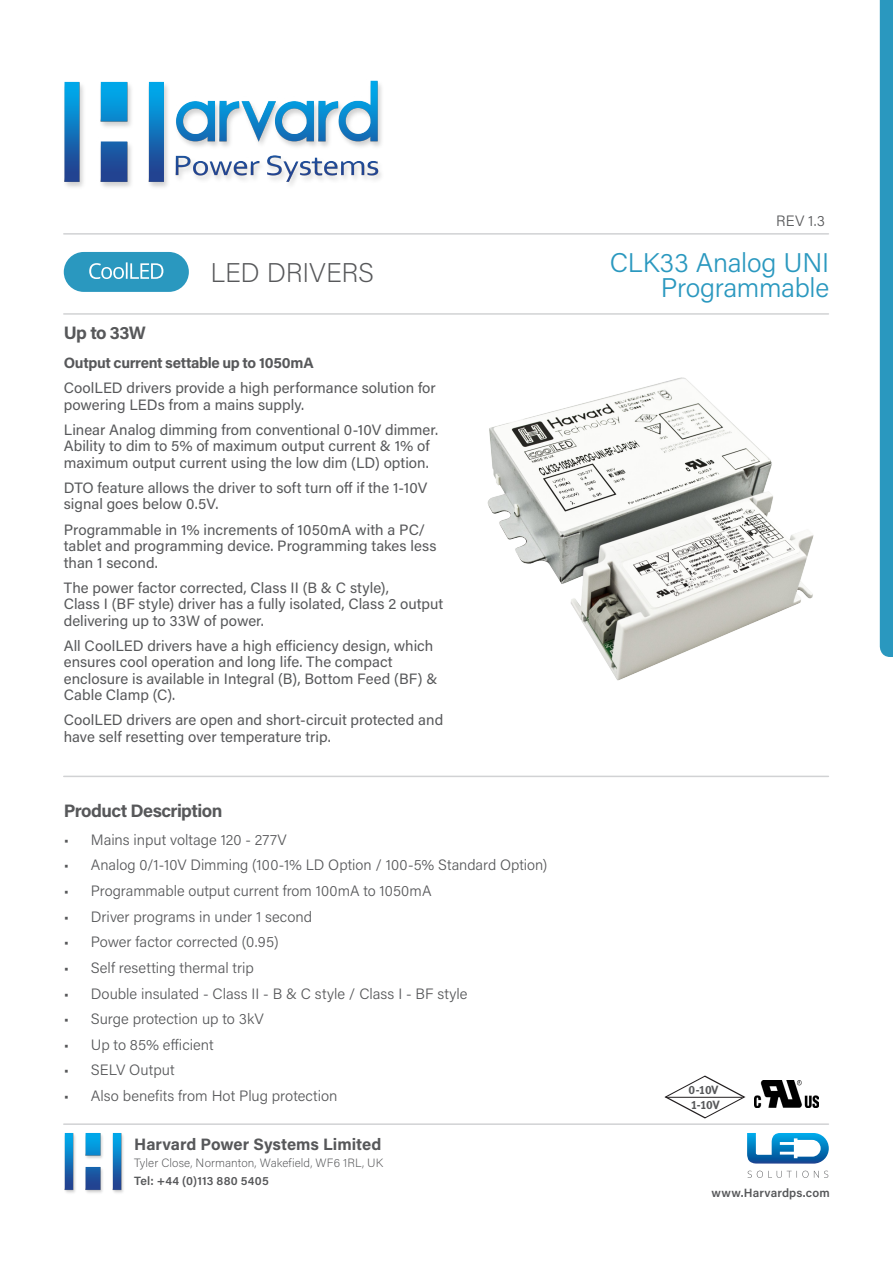
<style>
.page{position:relative;width:893px;height:1263px;background:#fff}
.page>*{position:absolute;margin:0;border:0;box-sizing:border-box;transform-origin:0 0}
.Product_Name_Code{font:300 27px "Acumin Pro";letter-spacing:-.01em;color:#2a98bf}
.t1{font:200 27px "Acumin Pro";letter-spacing:-.005em;color:#57585a}
.Heading_1{font:700 18px "Acumin Pro";letter-spacing:-.03em;color:#57585a}
.t2{font:700 16.5px "Acumin Pro";color:#57585a}
.t3{font:15px/16.5px "Acumin Pro";color:#57585a}
.t4{font:300 15px "Acumin Pro";color:#57585a}
.t5{font:700 15px "Acumin Pro";letter-spacing:-.025em;color:#57585a}
.t6{font:200 12px "Acumin Pro";letter-spacing:.01em;color:#57585a}
.t7{font:600 12px "Acumin Pro";letter-spacing:.015em;color:#57585a}
.t8{font:12px "Meta Bold LF Caps";letter-spacing:-.03em;color:#57585a}
</style>
<div class="page">
<hr style="left:64px;top:313px;width:764px;height:2px;background:#d1d2d4">
<hr style="left:64px;top:233px;width:764px;height:2px;background:#d1d2d4">
<hr style="left:64px;top:1123px;width:764px;height:2px;background:#d1d2d4">
<div style="left:64px;top:252px;width:125px;height:40px;background:#2a98bf;border-radius:20px"></div>
<svg style="left:89px;top:262px;width:74px;height:17px"></svg>
<div style="left:880px;top:0;width:13px;height:657px;background:#2a98bf"></div>
<img style="left:64px;top:80px;width:318px;height:107px">
<img style="left:63px;top:1123px;width:71px;height:70px">
<svg style="left:747px;top:1133px;width:82px;height:30px"></svg>
<svg style="left:748px;top:1171px;width:80px;height:7px"></svg>
<svg style="left:664px;top:1075px;width:82px;height:44px"></svg>
<hr style="left:665px;top:1097px;width:78px;height:1px;background:#231f20">
<img style="left:754px;top:1081px;width:65px;height:26px">
<hr style="left:64px;top:776px;width:764px;height:1px;background:#d1d2d4">
<img style="left:487px;top:377px;width:327px;height:304px">
<h1 class="t1" style="left:210px;top:254px;width:165px">LED DRIVERS</h1>
<p class="Heading_1" style="left:64px;top:320px;width:84px">Up to 33W</p>
<p class="t5" style="left:64px;top:353px;width:251px">Output current settable up to 1050mA</p>
<p class="t3" style="left:64px;top:379px;width:374px">CoolLED drivers provide a high performance solution for powering LEDs from a mains supply.</p>
<p class="t3" style="left:64px;top:421px;width:376px">Linear Analog dimming from conventional 0-10V dimmer.<br>Ability to dim to 5% of maximum output current &amp; 1% of maximum output current using the low dim (LD) option.</p>
<p class="t3" style="left:64px;top:479px;width:365px">DTO feature allows the driver to soft turn off if the 1-10V signal goes below 0.5V.</p>
<p class="t3" style="left:64px;top:520px;width:374px">Programmable in 1% increments of 1050mA with a PC/ tablet and programming device. Programming takes less than 1 second.</p>
<p class="t3" style="left:64px;top:578px;width:381px">The power factor corrected, Class II (B &amp; C style),<br>Class I (BF style) driver has a fully isolated, Class 2 output delivering up to 33W of power.</p>
<p class="t3" style="left:64px;top:636px;width:375px">All CoolLED drivers have a high efficiency design, which ensures cool operation and long life. The compact enclosure is available in Integral (B), Bottom Feed (BF) &amp; Cable Clamp (C).</p>
<p class="t3" style="left:64px;top:711px;width:381px">CoolLED drivers are open and short-circuit protected and have self resetting over temperature trip.</p>
<p class="Heading_1" style="left:64px;top:798px;width:160px">Product Description</p>
<p class="t4" style="left:64px;top:829px;width:225px">• Mains input voltage 120 - 277V</p>
<p class="t4" style="left:64px;top:855px;width:485px">• Analog 0/1-10V Dimming (100-1% LD Option / 100-5% Standard Option)</p>
<p class="t4" style="left:64px;top:880px;width:369px">• Programmable output current from 100mA to 1050mA</p>
<p class="t4" style="left:64px;top:906px;width:250px">• Driver programs in under 1 second</p>
<p class="t4" style="left:64px;top:932px;width:216px">• Power factor corrected (0.95)</p>
<p class="t4" style="left:64px;top:957px;width:191px">• Self resetting thermal trip</p>
<p class="t4" style="left:64px;top:983px;width:405px">• Double insulated - Class II - B &amp; C style / Class I - BF style</p>
<p class="t4" style="left:64px;top:1008px;width:202px">• Surge protection up to 3kV</p>
<p class="t4" style="left:64px;top:1034px;width:151px">• Up to 85% efficient</p>
<p class="t4" style="left:64px;top:1060px;width:112px">• SELV Output</p>
<p class="t4" style="left:64px;top:1085px;width:275px">• Also benefits from Hot Plug protection</p>
<p class="t2" style="left:134px;top:1132px;width:249px">Harvard Power Systems Limited</p>
<p class="t6" style="left:134px;top:1154px;width:251px">Tyler Close, Normanton, Wakefield, WF6 1RL, UK</p>
<p class="t7" style="left:134px;top:1172px;width:136px">Tel: +44 (0)113 880 5405</p>
<p class="t4" style="left:776px;top:210px;width:51px">REV 1.3</p>
<p class="Product_Name_Code" style="left:610px;top:244px;width:221px">CLK33 Analog UNI</p>
<p class="Product_Name_Code" style="left:661px;top:269px;width:170px">Programmable</p>
<p class="t8" style="left:689px;top:1082px;width:31px">0-10V</p>
<p class="t8" style="left:691px;top:1097px;width:30px">1-10V</p>
<p class="t7" style="left:712px;top:1185px;width:120px">www.Harvardps.com</p>
</div>
